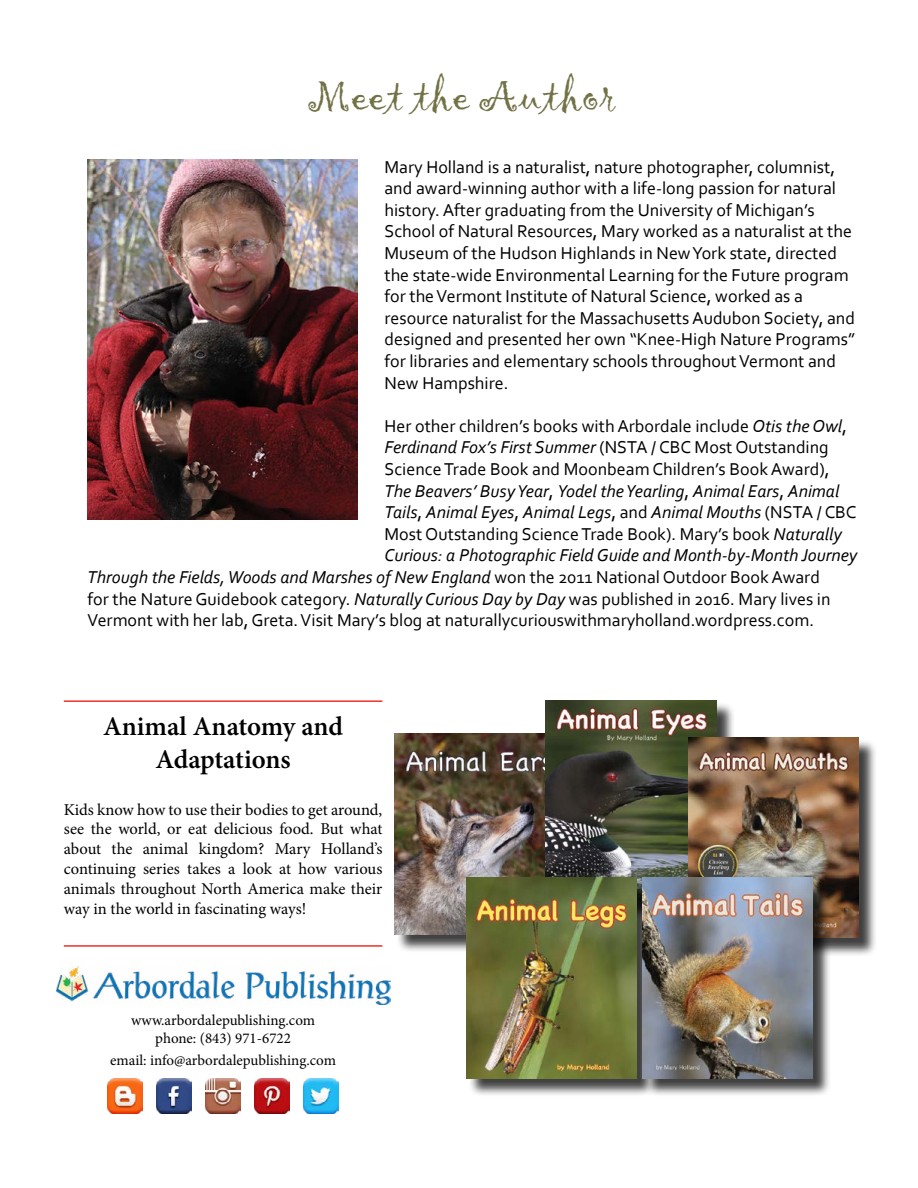
<style>
.page{position:relative;width:918px;height:1188px;background:#fff}
.page>*{position:absolute;margin:0;border:0;box-sizing:border-box;transform-origin:0 0}
.t1{font:45px "Gigi";color:#727246}
.t2{font:600 27px/32.4px "Minion Pro";letter-spacing:-.005em;color:#000;text-align:center}
.t3{font:18px/21.6px "Corbel";color:#000}
.t4{font:italic 18px "Corbel";color:#000}
.t5{font:16.5px/19.8px "Minion Pro";color:#000;text-align:justify}
.t6{font:15px/18px "Minion Pro";color:#000;text-align:center}
.s1{font-style:italic}
.s2{font-style:normal}
</style>
<div class="page">
<img style="left:87px;top:159px;width:270px;height:360px">
<div style="left:396px;top:735px;width:188px;height:218px;background:#000;opacity:.75"></div>
<img style="left:394px;top:734px;width:152px;height:200px">
<img style="left:546px;top:700px;width:170px;height:180px">
<div style="left:468px;top:880px;width:187px;height:217px;background:#000;opacity:.75"></div>
<img style="left:466px;top:878px;width:171px;height:200px">
<div style="left:690px;top:739px;width:187px;height:217px;background:#000;opacity:.75"></div>
<img style="left:688px;top:737px;width:171px;height:201px">
<div style="left:644px;top:880px;width:187px;height:217px;background:#000;opacity:.75"></div>
<img style="left:642px;top:878px;width:170px;height:200px">
<hr style="left:64px;top:700px;width:318px;height:2px;background:#ee2f2a">
<hr style="left:64px;top:945px;width:318px;height:2px;background:#ee2f2a">
<img style="left:56px;top:966px;width:334px;height:38px">
<img style="left:108px;top:1078px;width:35px;height:35px">
<img style="left:157px;top:1078px;width:35px;height:35px">
<img style="left:205px;top:1078px;width:36px;height:35px">
<img style="left:303px;top:1078px;width:36px;height:35px">
<img style="left:254px;top:1078px;width:36px;height:35px">
<h1 class="t1" style="left:307px;top:67px;width:309px">Meet the Author</h1>
<p class="t3" style="left:384px;top:155px;width:472px">Mary Holland is a naturalist, nature photographer, columnist, and award-winning author with a life-long passion for natural history. After graduating from the University of Michigan’s School of Natural Resources, Mary worked as a naturalist at the Museum of the Hudson Highlands in New York state, directed the state-wide Environmental Learning for the Future program for the Vermont Institute of Natural Science, worked as a resource naturalist for the Massachusetts Audubon Society, and designed and presented her own “Knee-High Nature Programs” for libraries and elementary schools throughout Vermont and New Hampshire.</p>
<p class="t3" style="left:384px;top:415px;width:464px">Her other children’s books with Arbordale include <span class="s1">Otis the Owl</span>,</p>
<p class="t4" style="left:384px;top:436px;width:446px">Ferdinand Fox’s First Summer <span class="s2">(NSTA / CBC Most Outstanding</span></p>
<p class="t3" style="left:384px;top:458px;width:447px">Science Trade Book and Moonbeam Children’s Book Award),</p>
<p class="t4" style="left:384px;top:479px;width:456px">The Beavers’ Busy Year<span class="s2">,</span> Yodel the Yearling<span class="s2">,</span> Animal Ears<span class="s2">,</span> Animal</p>
<p class="t4" style="left:384px;top:501px;width:474px">Tails<span class="s2">,</span> Animal Eyes<span class="s2">,</span> Animal Legs<span class="s2">, and</span> Animal Mouths <span class="s2">(NSTA / CBC</span></p>
<p class="t3" style="left:384px;top:523px;width:459px">Most Outstanding Science Trade Book). Mary’s book <span class="s1">Naturally</span></p>
<p class="t4" style="left:384px;top:544px;width:474px">Curious: a Photographic Field Guide and Month-by-Month Journey</p>
<p class="t4" style="left:87px;top:566px;width:734px">Through the Fields, Woods and Marshes of New England <span class="s2">won the 2011 National Outdoor Book Award</span></p>
<p class="t3" style="left:87px;top:587px;width:745px">for the Nature Guidebook category. <span class="s1">Naturally Curious Day by Day</span> was published in 2016. Mary lives in</p>
<p class="t3" style="left:87px;top:609px;width:728px">Vermont with her lab, Greta. Visit Mary’s blog at naturallycuriouswithmaryholland.wordpress.com.</p>
<h2 class="t2" style="left:103px;top:710px;width:242px">Animal Anatomy and<br>Adaptations</h2>
<p class="t5" style="left:64px;top:800px;width:320px">Kids know how to use their bodies to get around, see the world, or eat delicious food. But what about the animal kingdom? Mary Holland’s continuing series takes a look at how various animals throughout North America make their way in the world in fascinating ways!</p>
<p class="t6" style="left:131px;top:1011px;width:185px">www.arbordalepublishing.com phone: (843) 971-6722</p>
<p class="t6" style="left:110px;top:1051px;width:227px">email: info@arbordalepublishing.com</p>
</div>
